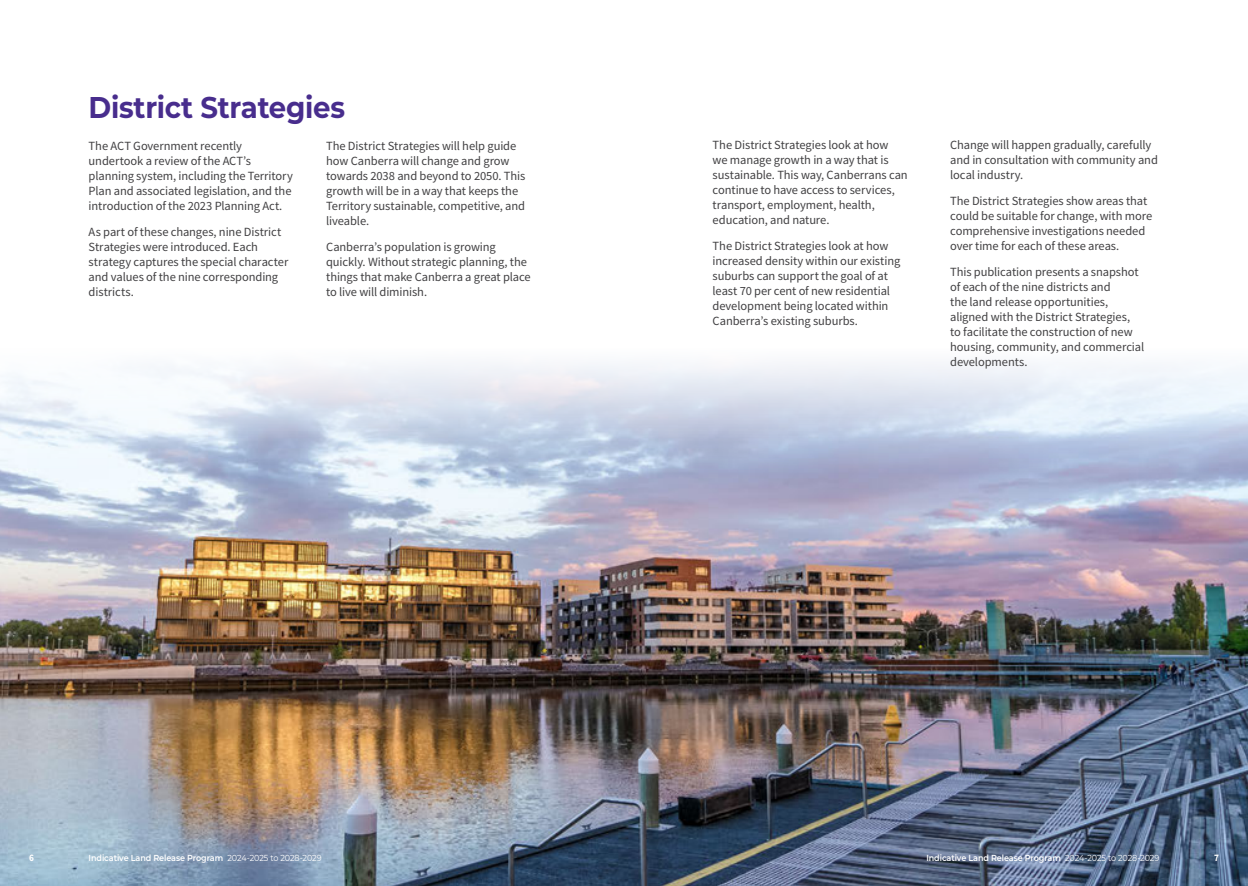
<style>
.page{position:relative;width:1248px;height:886px;background:#fff}
.page>*{position:absolute;margin:0;border:0;box-sizing:border-box;transform-origin:0 0}
.H1_Subhead_SPAN{font:700 30px "Montserrat";letter-spacing:-.01em;color:#482d8d;scale:.92 1}
.Report_Body_Copy{font:12.5px/15px "Source Sans Pro";letter-spacing:-.005em;color:#414042}
.Directorate_s_Name{font:700 10px "Source Sans Pro";color:#fff;scale:.92 1}
.t1{font:600 8.75px "Montserrat";letter-spacing:-.01em;color:#fff;scale:.92 1}
.s1{font-weight:400}
</style>
<div class="page">
<img style="left:0;top:507px;width:1247px;height:379px">
<svg style="left:0;top:363px;width:1247px;height:144px"></svg>
<p class="H1_Subhead_SPAN" style="left:89px;top:85px;width:280px">District Strategies</p>
<p class="Report_Body_Copy" style="left:89px;top:139px;width:206px">The ACT Government recently undertook a review of the ACT’s planning system, including the Territory Plan and associated legislation, and the introduction of the 2023 Planning Act.</p>
<p class="Report_Body_Copy" style="left:89px;top:224px;width:201px">As part of these changes, nine District<br>Strategies were introduced. Each strategy captures the special character and values of the nine corresponding districts.</p>
<p class="Report_Body_Copy" style="left:326px;top:139px;width:201px">The District Strategies will help guide how Canberra will change and grow towards 2038 and beyond to 2050. This growth will be in a way that keeps the Territory sustainable, competitive, and liveable.</p>
<p class="Report_Body_Copy" style="left:326px;top:239px;width:206px">Canberra’s population is growing quickly. Without strategic planning, the things that make Canberra a great place to live will diminish.</p>
<p class="Report_Body_Copy" style="left:712px;top:138px;width:197px">The District Strategies look at how<br>we manage growth in a way that is sustainable. This way, Canberrans can continue to have access to services, transport, employment, health, education, and nature.</p>
<p class="Report_Body_Copy" style="left:712px;top:238px;width:189px">The District Strategies look at how increased density within our existing suburbs can support the goal of at least 70 per cent of new residential development being located within Canberra’s existing suburbs.</p>
<p class="Report_Body_Copy" style="left:950px;top:138px;width:209px">Change will happen gradually, carefully and in consultation with community and local industry.</p>
<p class="Report_Body_Copy" style="left:950px;top:193px;width:203px">The District Strategies show areas that could be suitable for change, with more comprehensive investigations needed over time for each of these areas.</p>
<p class="Report_Body_Copy" style="left:950px;top:264px;width:195px">This publication presents a snapshot of each of the nine districts and<br>the land release opportunities, aligned with the District Strategies,<br>to facilitate the construction of new housing, community, and commercial developments.</p>
<p class="Directorate_s_Name" style="left:29px;top:851px;width:7px">6</p>
<p class="t1" style="left:89px;top:852px;width:255px">Indicative Land Release Program <span class="s1">2024-2025 to 2028-2029</span></p>
<p class="t1" style="left:926px;top:852px;width:255px">Indicative Land Release Program <span class="s1">2024-2025 to 2028-2029</span></p>
<p class="Directorate_s_Name" style="left:1213px;top:851px;width:7px">7</p>
</div>
